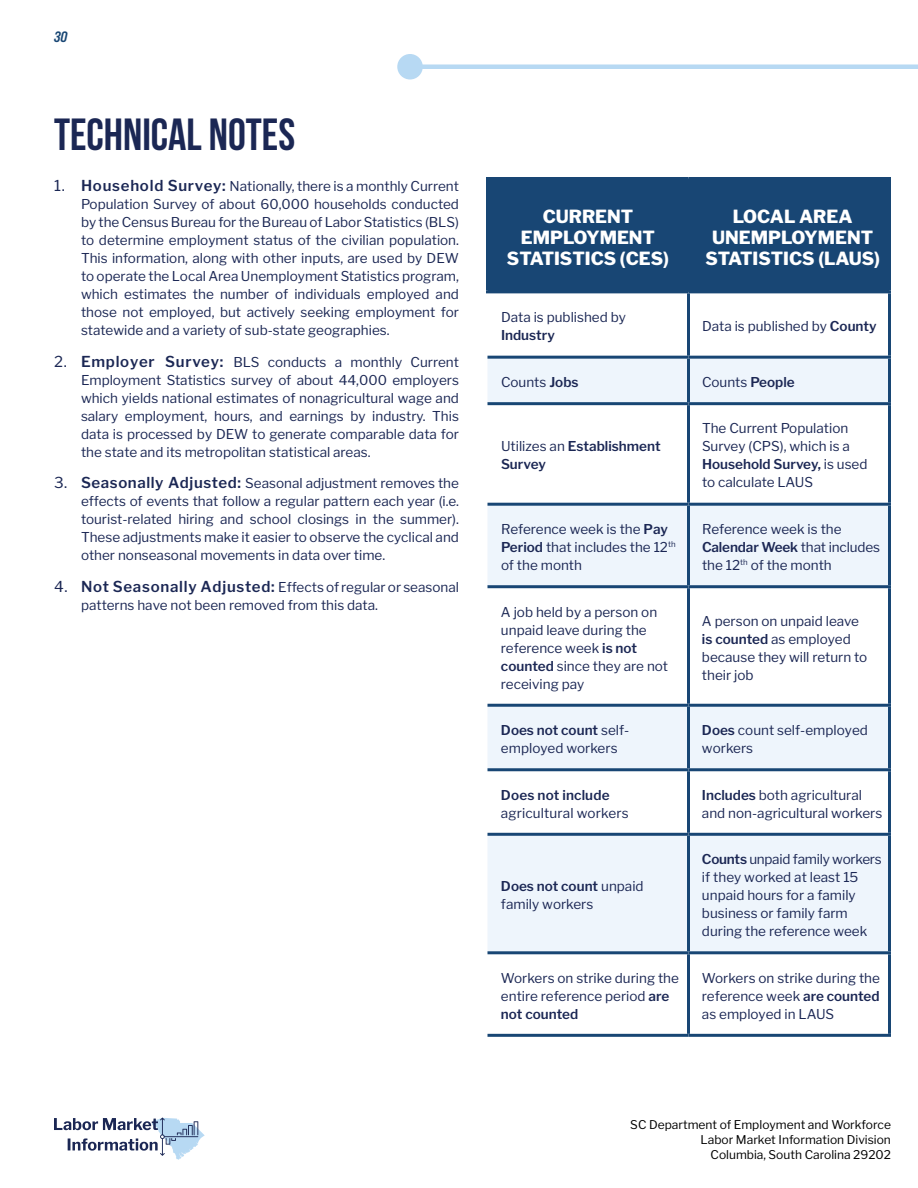
<style>
.page{position:relative;width:918px;height:1188px;background:#fff}
.page>*{position:absolute;margin:0;border:0;box-sizing:border-box;transform-origin:0 0}
.Headline{font:700 45px "Bebas Neue";color:#1b2754}
.Copy{font:800 18px/21px "Libre Franklin";color:#fff;text-align:center}
.t1{font:15px "Bebas Neue Pro Sm E Bd It";color:#184674}
.Copy-2{font:13.5px/18px "Libre Franklin";color:#1b2754}
.Copy-3{font:600 13.5px/18px "Libre Franklin";color:#1b2754}
.t2{font:12px/15px "Libre Franklin";color:#000;text-align:right}
.s1{font-size:15px}
.s2{font-weight:600;font-size:15px}
.s3{font-weight:600}
.s4{font-weight:400}
</style>
<div class="page">
<svg style="left:54px;top:1118px;width:151px;height:42px"></svg>
<div style="left:489px;top:180px;width:399px;height:110px;background:#184674"></div>
<svg style="left:488px;top:359px;width:400px;height:592px;fill:#eef5fc"></svg>
<hr style="left:486px;top:177px;width:202px;height:3px;background:#184674">
<hr style="left:486px;top:180px;width:3px;height:110px;background:#184674">
<hr style="left:688px;top:177px;width:203px;height:3px;background:#184674">
<hr style="left:888px;top:180px;width:3px;height:110px;background:#184674">
<hr style="left:486px;top:290px;width:202px;height:3px;background:#184674">
<hr style="left:688px;top:290px;width:203px;height:3px;background:#184674">
<hr style="left:687px;top:180px;width:3px;height:110px;background:#184674">
<hr style="left:687px;top:293px;width:3px;height:63px;background:#184674">
<hr style="left:888px;top:293px;width:3px;height:63px;background:#184674">
<hr style="left:488px;top:356px;width:200px;height:3px;background:#184674">
<hr style="left:688px;top:356px;width:203px;height:3px;background:#184674">
<hr style="left:687px;top:359px;width:3px;height:43px;background:#184674">
<hr style="left:888px;top:359px;width:3px;height:43px;background:#184674">
<hr style="left:488px;top:402px;width:200px;height:3px;background:#184674">
<hr style="left:688px;top:402px;width:203px;height:3px;background:#184674">
<hr style="left:687px;top:405px;width:3px;height:98px;background:#184674">
<hr style="left:888px;top:405px;width:3px;height:98px;background:#184674">
<hr style="left:488px;top:503px;width:200px;height:3px;background:#184674">
<hr style="left:688px;top:503px;width:203px;height:3px;background:#184674">
<hr style="left:687px;top:506px;width:3px;height:79px;background:#184674">
<hr style="left:888px;top:506px;width:3px;height:79px;background:#184674">
<hr style="left:488px;top:585px;width:200px;height:3px;background:#184674">
<hr style="left:688px;top:585px;width:203px;height:3px;background:#184674">
<hr style="left:687px;top:588px;width:3px;height:116px;background:#184674">
<hr style="left:888px;top:588px;width:3px;height:116px;background:#184674">
<hr style="left:488px;top:704px;width:200px;height:3px;background:#184674">
<hr style="left:688px;top:704px;width:203px;height:3px;background:#184674">
<hr style="left:687px;top:707px;width:3px;height:61px;background:#184674">
<hr style="left:888px;top:707px;width:3px;height:61px;background:#184674">
<hr style="left:488px;top:768px;width:200px;height:3px;background:#184674">
<hr style="left:688px;top:768px;width:203px;height:3px;background:#184674">
<hr style="left:687px;top:771px;width:3px;height:62px;background:#184674">
<hr style="left:888px;top:771px;width:3px;height:62px;background:#184674">
<hr style="left:488px;top:833px;width:200px;height:3px;background:#184674">
<hr style="left:688px;top:833px;width:203px;height:3px;background:#184674">
<hr style="left:687px;top:836px;width:3px;height:115px;background:#184674">
<hr style="left:888px;top:836px;width:3px;height:115px;background:#184674">
<hr style="left:488px;top:951px;width:200px;height:3px;background:#184674">
<hr style="left:688px;top:951px;width:203px;height:3px;background:#184674">
<hr style="left:687px;top:954px;width:3px;height:80px;background:#184674">
<hr style="left:888px;top:954px;width:3px;height:80px;background:#184674">
<hr style="left:488px;top:1034px;width:200px;height:3px;background:#184674">
<hr style="left:688px;top:1034px;width:203px;height:3px;background:#184674">
<div style="left:397px;top:54px;width:26px;height:26px;background:#b7d9f3;border-radius:50%"></div>
<div style="left:410px;top:64px;width:508px;height:5px;background:#b7d9f3"></div>
<p class="t1" style="left:54px;top:28px;width:15px">30</p>
<p class="Headline" style="left:54px;top:110px;width:243px">TECHNICAL NOTES</p>
<p class="Copy-2" style="left:81px;top:178px;width:380px;text-align:justify;text-indent:-27px"><span class="s1">1.</span> <span class="s2">Household Survey:</span> Nationally, there is a monthly Current Population Survey of about 60,000 households conducted by the Census Bureau for the Bureau of Labor Statistics (BLS) to determine employment status of the civilian population.<br>This information, along with other inputs, are used by DEW to operate the Local Area Unemployment Statistics program, which estimates the number of individuals employed and those not employed, but actively seeking employment for statewide and a variety of sub-state geographies.</p>
<p class="Copy-2" style="left:81px;top:353px;width:380px;text-align:justify;text-indent:-27px"><span class="s1">2.</span> <span class="s2">Employer Survey:</span> BLS conducts a monthly Current Employment Statistics survey of about 44,000 employers which yields national estimates of nonagricultural wage and salary employment, hours, and earnings by industry. This data is processed by DEW to generate comparable data for the state and its metropolitan statistical areas.</p>
<p class="Copy-2" style="left:81px;top:475px;width:379px;text-align:justify;text-indent:-27px"><span class="s1">3.</span> <span class="s2">Seasonally Adjusted:</span> Seasonal adjustment removes the effects of events that follow a regular pattern each year (i.e. tourist-related hiring and school closings in the summer).<br>These adjustments make it easier to observe the cyclical and other nonseasonal movements in data over time.</p>
<p class="Copy-2" style="left:81px;top:578px;width:380px;text-indent:-27px"><span class="s1">4.</span> <span class="s2">Not Seasonally Adjusted:</span> Effects of regular or seasonal patterns have not been removed from this data.</p>
<p class="Copy" style="left:507px;top:206px;width:164px">CURRENT<br>EMPLOYMENT<br>STATISTICS (CES)</p>
<p class="Copy" style="left:705px;top:206px;width:176px">LOCAL AREA<br>UNEMPLOYMENT<br>STATISTICS (LAUS)</p>
<p class="Copy-2" style="left:501px;top:309px;width:126px">Data is published by<br><span class="s3">Industry</span></p>
<p class="Copy-2" style="left:702px;top:318px;width:176px">Data is published by <span class="s3">County</span></p>
<p class="Copy-2" style="left:501px;top:373px;width:79px">Counts <span class="s3">Jobs</span></p>
<p class="Copy-2" style="left:702px;top:373px;width:94px">Counts <span class="s3">People</span></p>
<p class="Copy-3" style="left:501px;top:438px;width:161px"><span class="s4">Utilizes an</span> Establishment<br>Survey</p>
<p class="Copy-2" style="left:702px;top:420px;width:167px">The Current Population<br>Survey (CPS), which is a<br><span class="s3">Household Survey,</span> is used to calculate LAUS</p>
<p class="Copy-2" style="left:501px;top:520px;width:176px">Reference week is the <span class="s3">Pay<br>Period</span> that includes the 12<sup>th </sup>of the month</p>
<p class="Copy-2" style="left:702px;top:520px;width:180px">Reference week is the<br><span class="s3">Calendar Week</span> that includes the 12<sup>th</sup> of the month</p>
<p class="Copy-2" style="left:501px;top:603px;width:169px">A job held by a person on unpaid leave during the reference week <span class="s3">is not counted</span> since they are not receiving pay</p>
<p class="Copy-2" style="left:702px;top:612px;width:167px">A person on unpaid leave <span class="s3">is counted</span> as employed because they will return to their job</p>
<p class="Copy-2" style="left:501px;top:721px;width:130px"><span class="s3">Does not count</span> self&shy;employed workers</p>
<p class="Copy-2" style="left:702px;top:721px;width:167px"><span class="s3">Does</span> count self-employed workers</p>
<p class="Copy-2" style="left:501px;top:786px;width:129px"><span class="s3">Does not include </span>agricultural workers</p>
<p class="Copy-2" style="left:702px;top:786px;width:182px"><span class="s3">Includes</span> both agricultural and non-agricultural workers</p>
<p class="Copy-2" style="left:501px;top:877px;width:144px"><span class="s3">Does not count</span> unpaid family workers</p>
<p class="Copy-2" style="left:702px;top:850px;width:181px"><span class="s3">Counts</span> unpaid family workers if they worked at least 15 unpaid hours for a family business or family farm during the reference week</p>
<p class="Copy-2" style="left:501px;top:969px;width:180px">Workers on strike during the entire reference period <span class="s3">are not counted</span></p>
<p class="Copy-2" style="left:702px;top:969px;width:180px;text-align:justify">Workers on strike during the reference week <span class="s3">are counted </span>as employed in LAUS</p>
<p class="t2" style="left:630px;top:1117px;width:262px">SC Department of Employment and Workforce<br>Labor Market Information Division<br>Columbia, South Carolina 29202</p>
</div>
